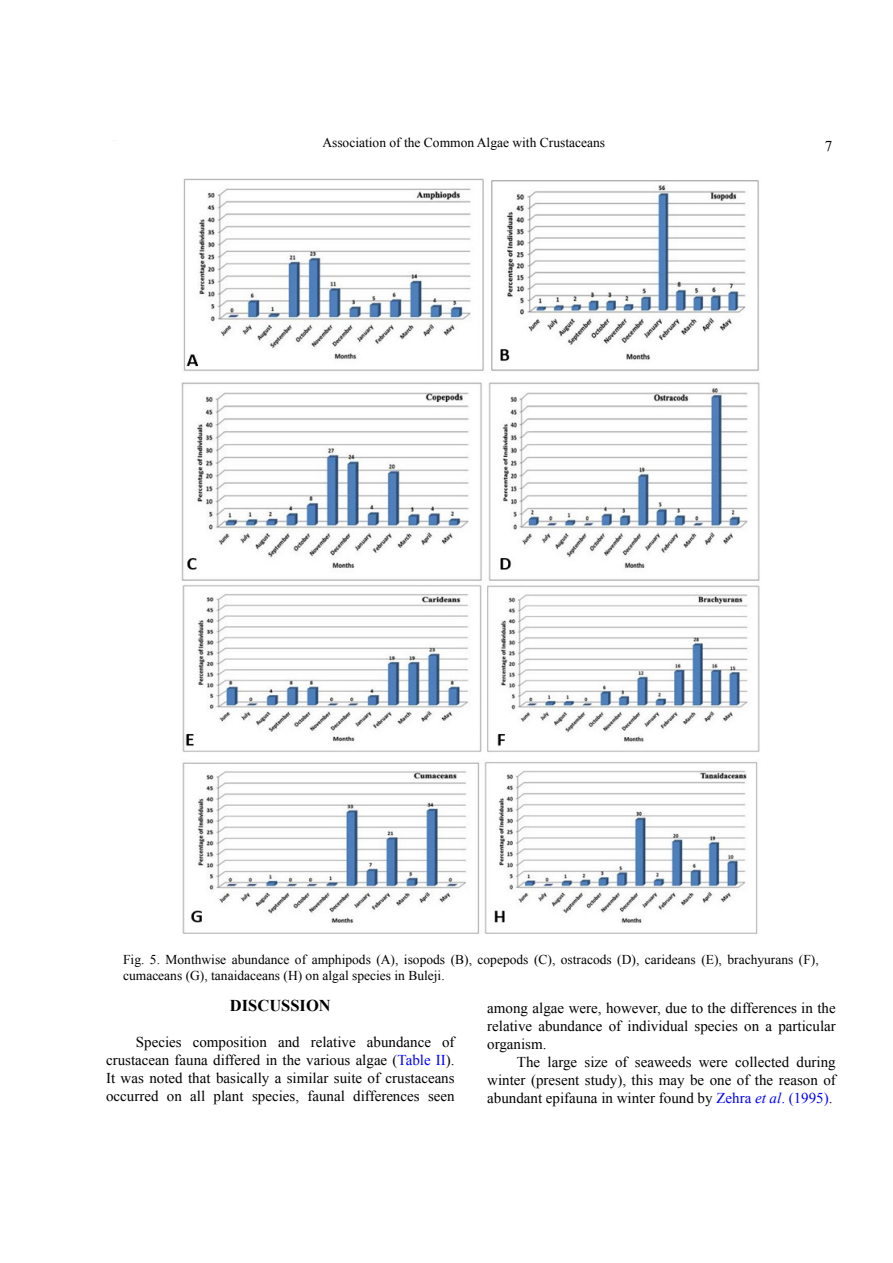
<style>
.page{position:relative;width:893px;height:1263px;background:#fff}
.page>*{position:absolute;margin:0;border:0;box-sizing:border-box;transform-origin:0 0}
.t1{font:700 16.5px "Times New Roman";color:#000}
.t2{font:15px/18px "Times New Roman";color:#000;text-align:justify}
.t3{font:13.5px/16.2px "Times New Roman";color:#000}
.s1{color:#00f}
.s2{font-style:italic;color:#00f}
</style>
<div class="page">
<img style="left:181px;top:179px;width:579px;height:754px">
<p class="t3" style="left:322px;top:134px;width:284px">Association of the Common Algae with Crustaceans</p>
<p class="t2" style="left:825px;top:137px;width:9px">7</p>
<p class="t3" style="left:123px;top:951px;width:697px">Fig. 5. Monthwise abundance of amphipods (A), isopods (B), copepods (C), ostracods (D), carideans (E), brachyurans (F), cumaceans (G), tanaidaceans (H) on algal species in Buleji.</p>
<p class="t1" style="left:230px;top:994px;width:102px">DISCUSSION</p>
<p class="t2" style="left:106px;top:1033px;width:350px;text-indent:30px">Species composition and relative abundance of crustacean fauna differed in the various algae (<span class="s1">Table II</span>).<br>It was noted that basically a similar suite of crustaceans occurred on all plant species, faunal differences seen</p>
<p class="t2" style="left:487px;top:998px;width:350px">among algae were, however, due to the differences in the relative abundance of individual species on a particular organism.</p>
<p class="t2" style="left:487px;top:1052px;width:350px;text-indent:30px">The large size of seaweeds were collected during winter (present study), this may be one of the reason of abundant epifauna in winter found by <span class="s1">Zehra</span> <span class="s2">et al</span><span class="s1">. (1995)</span>.</p>
</div>
